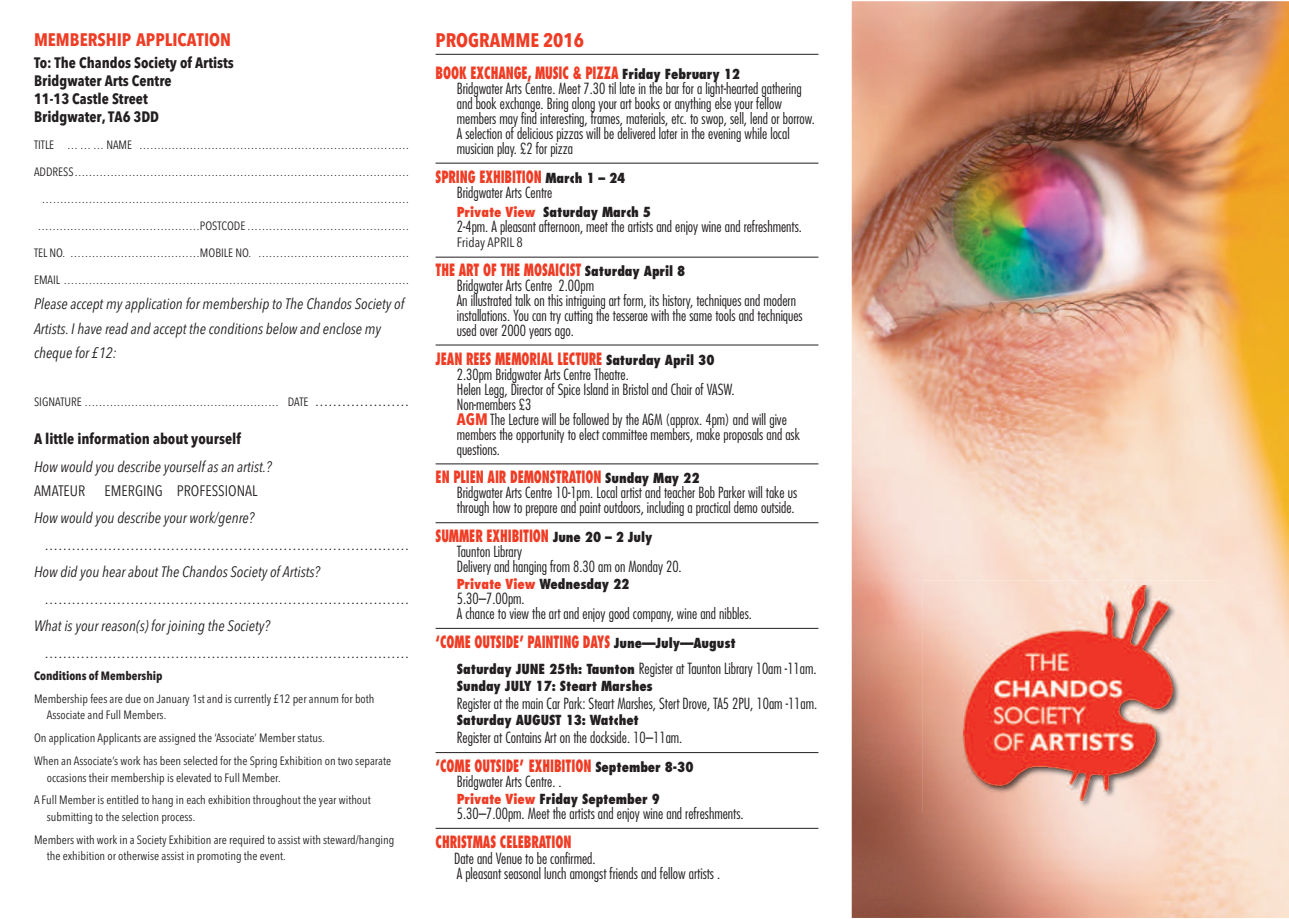
<style>
.page{position:relative;width:1289px;height:919px;background:#fff}
.page>*{position:absolute;margin:0;border:0;box-sizing:border-box;transform-origin:0 0}
.t1{font:700 19.5px "Avenir Next Condensed";color:#ef3c25}
.t2{font:700 18px "Avenir Next Condensed";color:#ef3c25}
.t3{font:800 condensed 16.5px "Futura";letter-spacing:-.005em;color:#ef3c25;scale:.75 1}
.t4{font:300 condensed 15px/15px "Futura";color:#231f20}
.t5{font:italic 15px/24.6px "Avenir Next Condensed";color:#231f20}
.t6{font:700 15px/18px "Avenir Next Condensed";color:#231f20}
.t7{font:15px "Avenir Next Condensed";color:#231f20}
.t8{font:800 condensed 13.5px "Futura";letter-spacing:-.005em;color:#231f20}
.t9{font:800 condensed 13.5px "Futura";letter-spacing:-.005em;color:#ef3c25}
.t10{font:13.5px "Avenir Next Condensed";color:#231f20}
.t11{font:12px/23px "Avenir Next Condensed";color:#231f20}
.t12{font:700 12px "Avenir Next Condensed";color:#231f20}
.s1{font-size:15px}
.s2{font-size:13.5px;color:#231f20}
.s3{color:#ef3c25}
.s4{font-family:"Avenir Next Condensed";font-weight:700;font-stretch:normal;font-size:16.5px;color:#ef3c25}
.s5{color:#231f20}
.s6{font-weight:800;font-size:13.5px}
</style>
<div class="page">
<img style="left:851px;top:1px;width:437px;height:916px">
<img style="left:922px;top:580px;width:297px;height:232px">
<img style="left:963px;top:586px;width:209px;height:214px">
<hr style="left:435px;top:54px;width:383px;height:1px;background:#231f20">
<hr style="left:435px;top:163px;width:383px;height:1px;background:#231f20">
<hr style="left:435px;top:257px;width:383px;height:1px;background:#231f20">
<hr style="left:435px;top:344px;width:383px;height:1px;background:#231f20">
<hr style="left:435px;top:463px;width:383px;height:1px;background:#231f20">
<hr style="left:435px;top:522px;width:383px;height:1px;background:#231f20">
<hr style="left:435px;top:628px;width:383px;height:1px;background:#231f20">
<hr style="left:435px;top:752px;width:383px;height:1px;background:#231f20">
<hr style="left:435px;top:827px;width:383px;height:1px;background:#231f20">
<p class="t2" style="left:34px;top:29px;width:198px">MEMBERSHIP APPLICATION</p>
<p class="t6" style="left:34px;top:54px;width:201px">To: The Chandos Society of Artists<br>Bridgwater Arts Centre<br>11-13 Castle Street<br>Bridgwater, TA6 3DD</p>
<p class="t11" style="left:34px;top:133px;width:377px">TITLE … … … NAME …………………………………………………………………</p>
<p class="t11" style="left:34px;top:160px;width:377px">ADDRESS…………………………………………………………………………………</p>
<p class="t11" style="left:42px;top:187px;width:369px">…………………………………………………………………………………………</p>
<p class="t11" style="left:38px;top:214px;width:373px">………………………………………POSTCODE ………………………………………</p>
<p class="t11" style="left:34px;top:241px;width:377px">TEL NO. ………………………………MOBILE NO. ……………………………………</p>
<p class="t11" style="left:34px;top:268px;width:377px">EMAIL ……………………………………………………………………………………</p>
<p class="t5" style="left:34px;top:291px;width:372px">Please accept my application for membership to The Chandos Society of<br>Artists. I have read and accept the conditions below and enclose my cheque for £12:</p>
<p class="t11" style="left:34px;top:390px;width:377px">SIGNATURE ……………………………………………… DATE <span class="s1">…………………</span></p>
<p class="t6" style="left:34px;top:429px;width:208px">A little information about yourself</p>
<p class="t5" style="left:34px;top:454px;width:239px">How would you describe yourself as an artist.?</p>
<p class="t7" style="left:34px;top:478px;width:53px">AMATEUR</p>
<p class="t7" style="left:105px;top:478px;width:154px">EMERGING PROFESSIONAL</p>
<p class="t5" style="left:34px;top:505px;width:222px">How would you describe your work/genre?</p>
<p class="t7" style="left:45px;top:532px;width:366px">………………………………………………………………………</p>
<p class="t5" style="left:34px;top:559px;width:287px">How did you hear about The Chandos Society of Artists?</p>
<p class="t7" style="left:45px;top:586px;width:366px">………………………………………………………………………</p>
<p class="t5" style="left:34px;top:613px;width:237px">What is your reason(s) for joining the Society?</p>
<p class="t7" style="left:45px;top:640px;width:366px">………………………………………………………………………</p>
<p class="t12" style="left:34px;top:668px;width:130px">Conditions of Membership</p>
<p class="t11" style="left:47px;top:689px;width:329px;line-height:16.5px;text-indent:-13px">Membership fees are due on January 1st and is currently £12 per annum for both<br>Associate and Full Members.</p>
<p class="t11" style="left:34px;top:725px;width:358px">On application Applicants are assigned the ‘Associate’ Member status.<br>When an Associate’s work has been selected for the Spring Exhibition on two separate</p>
<p class="t11" style="left:34px;top:765px;width:338px;text-indent:13px">occasions their membership is elevated to Full Member.<br>A Full Member is entitled to hang in each exhibition throughout the year without</p>
<p class="t11" style="left:34px;top:804px;width:362px;text-indent:13px">submitting to the selection process.<br>Members with work in a Society Exhibition are required to assist with steward/hanging</p>
<p class="t11" style="left:47px;top:844px;width:240px">the exhibition or otherwise assist in promoting the event.</p>
<h1 class="t1" style="left:435px;top:28px;width:150px">PROGRAMME 2016</h1>
<p class="t3" style="left:435px;top:66px;width:407px">BOOK EXCHANGE, MUSIC &amp; PIZZA <span class="s2">Friday February 12</span></p>
<p class="t4" style="left:457px;top:82px;width:360px">Bridgwater Arts Centre. Meet 7.30 til late in the bar for a light-hearted gathering and book exchange. Bring along your art books or anything else your fellow members may find interesting, frames, materials, etc. to swop, sell, lend or borrow.<br>A selection of delicious pizzas will be delivered later in the evening while local musician play. £2 for pizza</p>
<p class="t3" style="left:435px;top:169px;width:255px">SPRING EXHIBITION <span class="s2">March 1 – 24</span></p>
<p class="t4" style="left:457px;top:186px;width:97px">Bridgwater Arts Centre</p>
<p class="t8" style="left:457px;top:206px;width:196px"><span class="s3">Private View</span> Saturday March 5</p>
<p class="t4" style="left:457px;top:220px;width:346px">2-4pm. A pleasant afternoon, meet the artists and enjoy wine and refreshments.</p>
<p class="t10" style="left:457px;top:230px;width:68px">Friday APRIL 8</p>
<p class="t3" style="left:435px;top:262px;width:334px">THE ART OF THE MOSAICIST <span class="s2">Saturday April 8</span></p>
<p class="t4" style="left:457px;top:278px;width:347px">Bridgwater Arts Centre 2.00pm<br>An illustrated talk on this intriguing art form, its history, techniques and modern installations. You can try cutting the tesserae with the same tools and techniques used over 2000 years ago.</p>
<p class="t3" style="left:435px;top:351px;width:373px">JEAN REES MEMORIAL LECTURE <span class="s2">Saturday April 30</span></p>
<p class="t4" style="left:457px;top:367px;width:345px">2.30pm Bridgwater Arts Centre Theatre.<br>Helen Legg, Director of Spice Island in Bristol and Chair of VASW.<br>Non-members £3<br><span class="s4">AGM</span> The Lecture will be followed by the AGM (approx. 4pm) and will give members the opportunity to elect committee members, make proposals and ask questions.</p>
<p class="t3" style="left:435px;top:470px;width:353px">EN PLIEN AIR DEMONSTRATION <span class="s2">Sunday May 22</span></p>
<p class="t4" style="left:457px;top:486px;width:342px">Bridgwater Arts Centre 10-1pm. Local artist and teacher Bob Parker will take us through how to prepare and paint outdoors, including a practical demo outside.</p>
<p class="t3" style="left:435px;top:529px;width:291px">SUMMER EXHIBITION <span class="s2">June 20 – 2 July</span></p>
<p class="t4" style="left:457px;top:545px;width:226px">Taunton Library<br>Delivery and hanging from 8.30 am on Monday 20.</p>
<p class="t9" style="left:457px;top:578px;width:174px">Private View <span class="s5">Wednesday 22</span></p>
<p class="t4" style="left:457px;top:592px;width:297px">5.30–7.00pm.<br>A chance to view the art and enjoy good company, wine and nibbles.</p>
<p class="t3" style="left:435px;top:634px;width:402px">‘COME OUTSIDE’ PAINTING DAYS <span class="s2">June—July—August</span></p>
<p class="t4" style="left:457px;top:661px;width:361px"><span class="s6">Saturday JUNE 25th: Taunton</span> Register at Taunton Library 10am -11am.</p>
<p class="t8" style="left:457px;top:679px;width:197px">Sunday JULY 17: Steart Marshes</p>
<p class="t4" style="left:457px;top:696px;width:362px">Register at the main Car Park: Steart Marshes, Stert Drove, TA5 2PU, 10am -11am.</p>
<p class="t8" style="left:457px;top:714px;width:183px">Saturday AUGUST 13: Watchet</p>
<p class="t4" style="left:457px;top:731px;width:227px">Register at Contains Art on the dockside. 10–11am.</p>
<p class="t3" style="left:435px;top:758px;width:345px">‘COME OUTSIDE’ EXHIBITION <span class="s2">September 8-30</span></p>
<p class="t4" style="left:457px;top:775px;width:106px">Bridgwater Arts Centre. .</p>
<p class="t8" style="left:457px;top:793px;width:204px"><span class="s3">Private View</span> Friday September 9</p>
<p class="t4" style="left:457px;top:806px;width:288px">5.30–7.00pm. Meet the artists and enjoy wine and refreshments.</p>
<p class="t3" style="left:435px;top:834px;width:183px">CHRISTMAS CELEBRATION</p>
<p class="t4" style="left:454px;top:851px;width:268px">Date and Venue to be confirmed.<br>A pleasant seasonal lunch amongst friends and fellow artists .</p>
</div>
